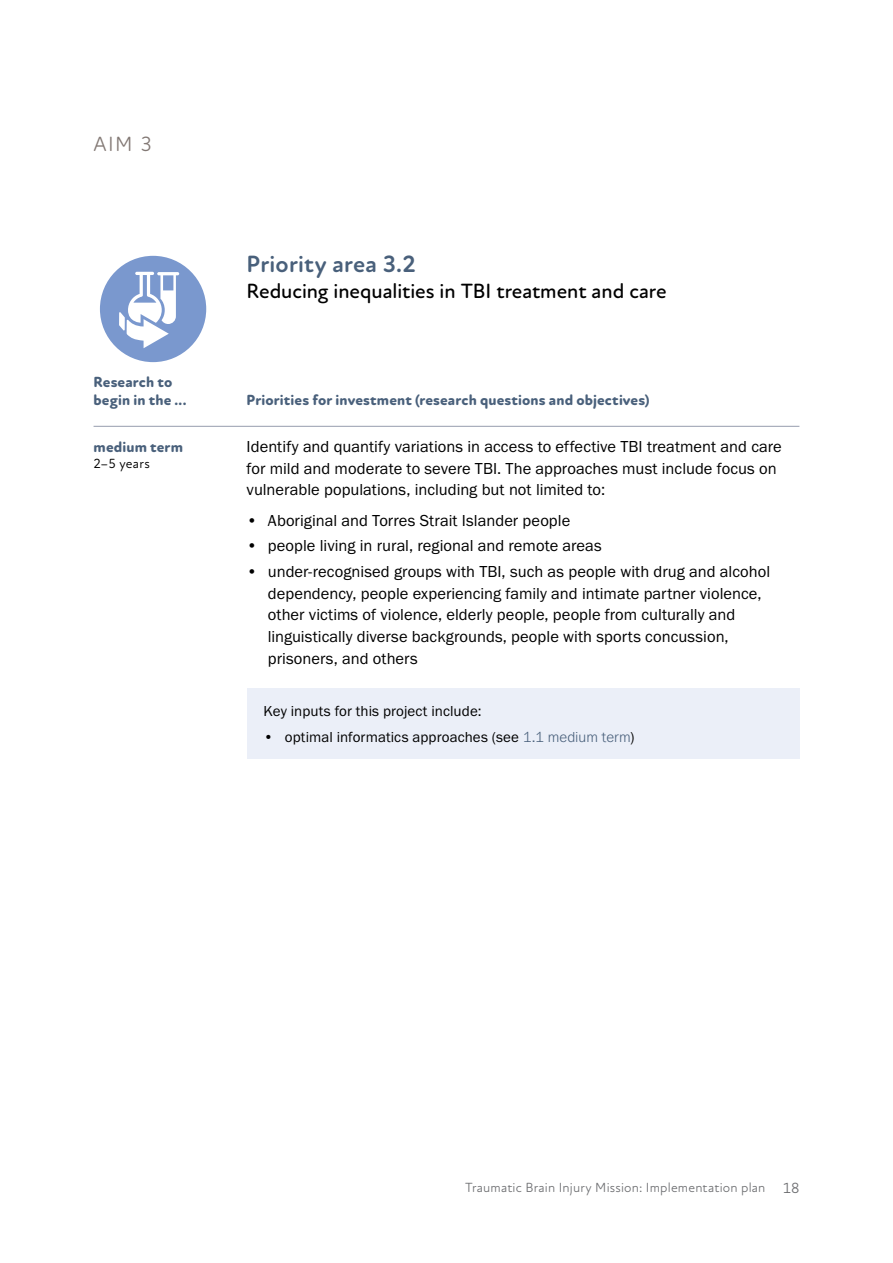
<style>
.page{position:relative;width:893px;height:1263px;background:#fff}
.page>*{position:absolute;margin:0;border:0;box-sizing:border-box;transform-origin:0 0}
.Heading_2{font:700 24px "Atten Round New";letter-spacing:.005em;color:#49607b}
.Heading_2-2{font:500 21px "Atten Round New";letter-spacing:-.005em;color:#000}
.t1{font:21px "Atten Round New";color:#827874}
.Bullet{font:16.5px/21.6px "Franklin Gothic URW Boo";color:#000}
.NormalFirstParaBefor{font:16.5px/21.6px "Franklin Gothic URW Boo";color:#000}
.Timeframe_header{font:800 15px "Atten Round New";letter-spacing:.01em;color:#49607b}
.BoxBullet{font:15px "Franklin Gothic URW Boo";letter-spacing:.005em;color:#000}
.Timeframe{font:800 15px/18px "Atten Round New";letter-spacing:.01em;color:#49607b}
.BoxText{font:15px "Franklin Gothic URW Boo";letter-spacing:.005em;color:#000}
.t2{font:13.5px "Atten Round New";letter-spacing:.015em;color:#6d6e71}
.Timeframe-2{font:13.5px "Atten Round New";letter-spacing:.02em;color:#000}
.s1{font-family:"Franklin Gothic URW";font-weight:300;color:#49607b}
.s2{font-size:15px}
</style>
<div class="page">
<hr style="left:94px;top:426px;width:705px;height:1px;background:#969cae">
<div style="left:247px;top:688px;width:552px;height:71px;background:#ebeff8"></div>
<svg style="left:100px;top:256px;width:106px;height:106px"></svg>
<p class="t1" style="left:94px;top:132px;width:60px">Aim 3</p>
<p class="Timeframe" style="left:94px;top:373px;width:94px">Research to begin in the ...</p>
<p class="Timeframe" style="left:94px;top:438px;width:91px">medium term</p>
<p class="Timeframe-2" style="left:94px;top:455px;width:58px">2–5 years</p>
<h2 class="Heading_2" style="left:247px;top:250px;width:171px">Priority area 3.2</h2>
<h2 class="Heading_2-2" style="left:247px;top:278px;width:422px">Reducing inequalities in TBI treatment and care</h2>
<p class="Timeframe_header" style="left:247px;top:391px;width:405px">Priorities for investment (research questions and objectives)</p>
<p class="NormalFirstParaBefor" style="left:247px;top:436px;width:537px">Identify and quantify variations in access to effective TBI treatment and care for mild and moderate to severe TBI. The approaches must include focus on vulnerable populations, including but not limited to:</p>
<p class="Bullet" style="left:247px;top:509px;width:325px">• Aboriginal and Torres Strait Islander people</p>
<p class="Bullet" style="left:247px;top:535px;width:357px">• people living in rural, regional and remote areas</p>
<p class="Bullet" style="left:268px;top:561px;width:504px;text-indent:-21px">• under-recognised groups with TBI, such as people with drug and alcohol dependency, people experiencing family and intimate partner violence, other victims of violence, elderly people, people from culturally and linguistically diverse backgrounds, people with sports concussion, prisoners, and others</p>
<p class="BoxText" style="left:264px;top:701px;width:219px">Key inputs for this project include:</p>
<p class="BoxBullet" style="left:264px;top:728px;width:372px">• optimal informatics approaches (see <span class="s1">1.1 medium term</span>)</p>
<p class="t2" style="left:465px;top:1179px;width:336px">Traumatic Brain Injury Mission: Implementation plan <span class="s2">18</span></p>
</div>
